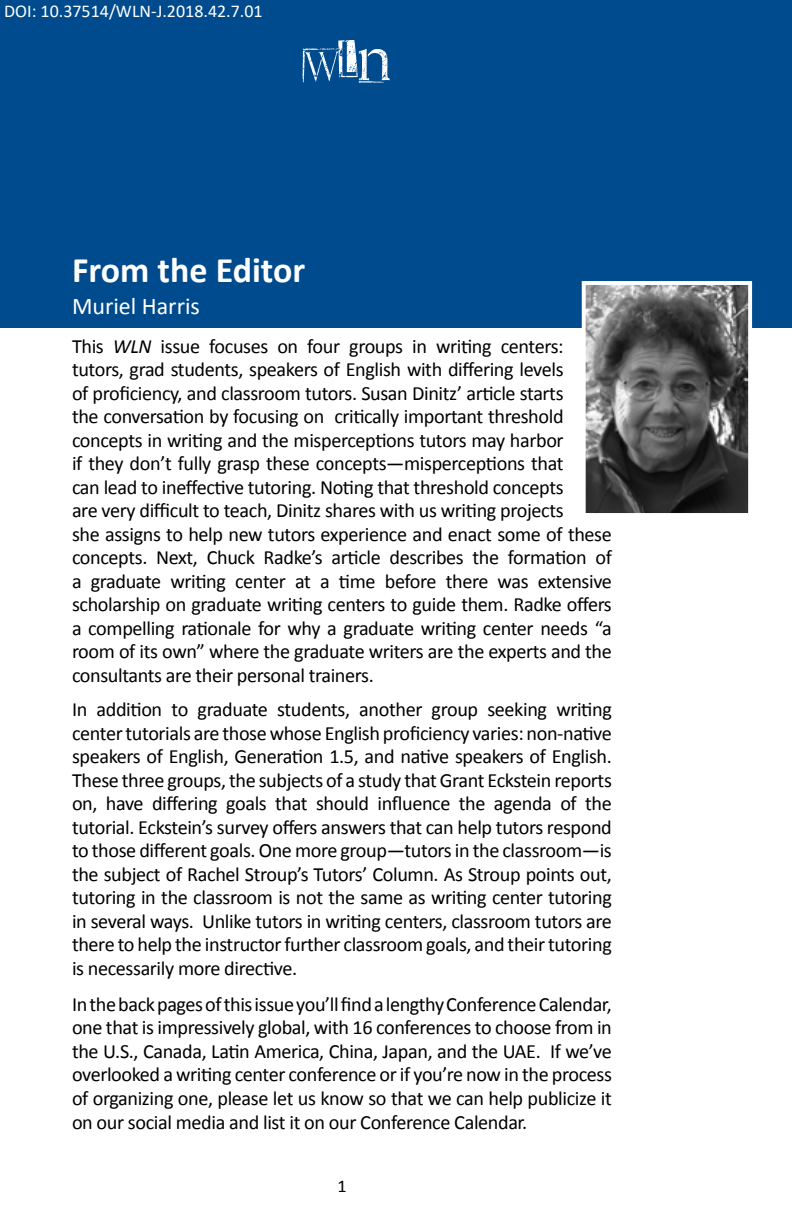
<style>
.page{position:relative;width:792px;height:1224px;background:#fff}
.page>*{position:absolute;margin:0;border:0;box-sizing:border-box;transform-origin:0 0}
.t1{font:70px "D Snet Stamped";color:#fff}
.t2{font:700 36px "Calibri";color:#fff}
.t3{font:24px "Calibri";color:#fff}
.t4{font:20.2px/23.6px "Calibri";letter-spacing:-.02em;color:#000;text-align:justify}
.t5{font:18px "Calibri";color:#fff}
.t6{font:18px "Calibri";color:#000}
.s1{font-style:italic}
</style>
<div class="page">
<div style="left:0;top:0;width:792px;height:327px;background:#004b8d"></div>
<img style="left:587px;top:286px;width:160px;height:226px">
<div style="left:582px;top:281px;width:170px;height:236px;border:4px solid #fff"></div>
<p class="t5" style="left:4px;top:-2px;width:260px">DOI: 10.37514/WLN-J.2018.42.7.01</p>
<h1 class="t1" style="left:290px;top:24px;width:106px">WLN</h1>
<h2 class="t2" style="left:72px;top:247px;width:235px">From the Editor</h2>
<p class="t3" style="left:72px;top:291px;width:129px">Muriel Harris</p>
<p class="t4" style="left:72px;top:334px;width:542px;text-align:left">This <span class="s1">WLN</span> issue focuses on four groups in writing centers: tutors, grad students, speakers of English with differing levels<br>of proficiency, and classroom tutors. Susan Dinitz’ article starts<br>the conversation by focusing on critically important threshold concepts in writing and the misperceptions tutors may harbor<br>if they don’t fully grasp these concepts—misperceptions that<br>can lead to ineffective tutoring. Noting that threshold concepts<br>are very difficult to teach, Dinitz shares with us writing projects<br>she assigns to help new tutors experience and enact some of these concepts. Next, Chuck Radke’s article describes the formation of a graduate writing center at a time before there was extensive scholarship on graduate writing centers to guide them. Radke offers a compelling rationale for why a graduate writing center needs “a room of its own” where the graduate writers are the experts and the consultants are their personal trainers.</p>
<p class="t4" style="left:72px;top:698px;width:541px">In addition to graduate students, another group seeking writing center tutorials are those whose English proficiency varies: non-native speakers of English, Generation 1.5, and native speakers of English.<br>These three groups, the subjects of a study that Grant Eckstein reports on, have differing goals that should influence the agenda of the tutorial. Eckstein’s survey offers answers that can help tutors respond to those different goals. One more group—tutors in the classroom—is the subject of Rachel Stroup’s Tutors’ Column. As Stroup points out, tutoring in the classroom is not the same as writing center tutoring in several ways. Unlike tutors in writing centers, classroom tutors are there to help the instructor further classroom goals, and their tutoring is necessarily more directive.</p>
<p class="t4" style="left:72px;top:993px;width:541px">In the back pages of this issue you’ll find a lengthy Conference Calendar, one that is impressively global, with 16 conferences to choose from in the U.S., Canada, Latin America, China, Japan, and the UAE. If we’ve overlooked a writing center conference or if you’re now in the process of organizing one, please let us know so that we can help publicize it on our social media and list it on our Conference Calendar.</p>
<p class="t6" style="left:337px;top:1174px;width:11px">1</p>
</div>
